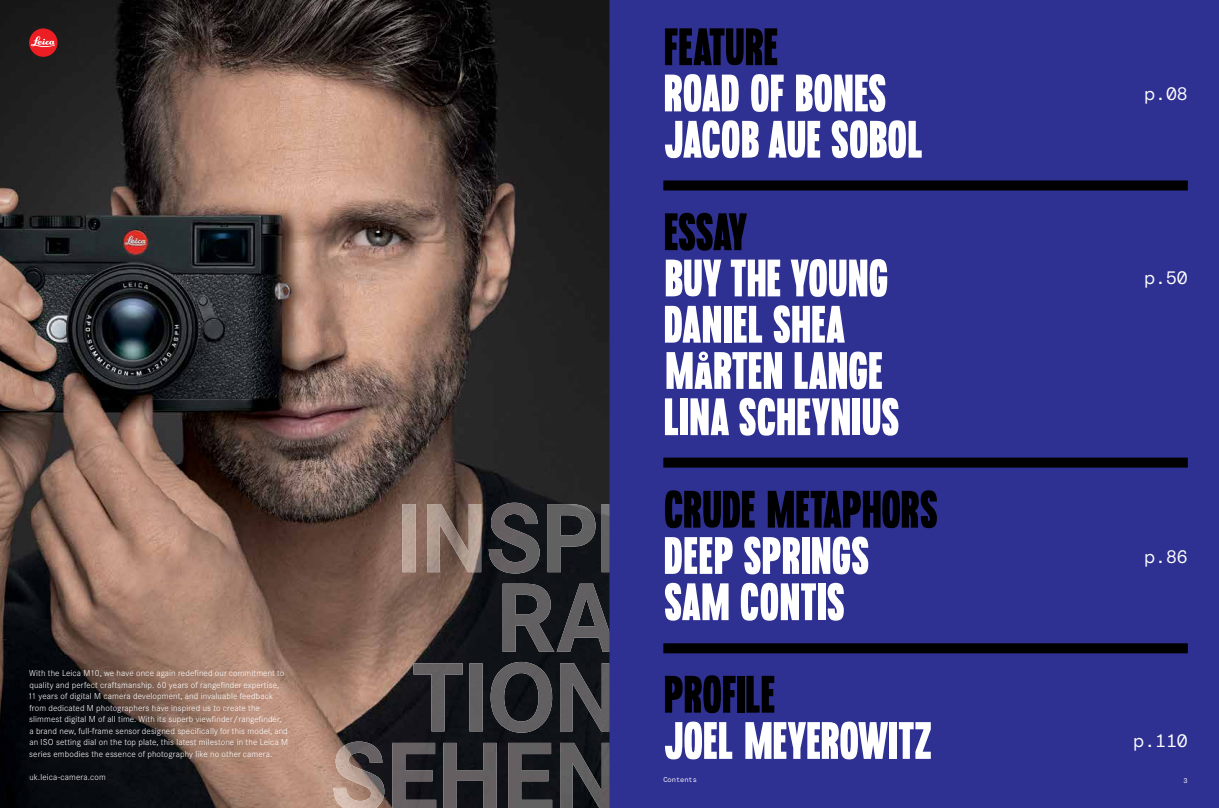
<style>
.page{position:relative;width:1219px;height:808px;background:#fff}
.page>*{position:absolute;margin:0;border:0;box-sizing:border-box;transform-origin:0 0}
.t1{font:52.5px/46.2px "Hotshoe 199 v 07 Regular";letter-spacing:-.025em;color:#fff}
.t2{font:52.5px "Hotshoe 199 v 07 Regular";letter-spacing:-.03em;color:#000}
.t3{font:18px "Basis Grotesque Pro Mono";color:#fff}
.t4{font:300 8.5px/11.5px "+UVPZCV Corporate SBQ";letter-spacing:.015em;color:#fff}
.t5{font:7px "Basis Grotesque Pro Mono";color:#fff}
</style>
<div class="page">
<div style="left:609px;top:1px;width:609px;height:807px;background:#2e3092"></div>
<div style="left:663px;top:180px;width:525px;height:10px;background:#000"></div>
<div style="left:663px;top:458px;width:525px;height:10px;background:#000"></div>
<div style="left:663px;top:643px;width:525px;height:10px;background:#000"></div>
<img style="left:0;top:1px;width:609px;height:807px">
<img style="left:402px;top:503px;width:207px;height:70px">
<img style="left:503px;top:584px;width:106px;height:68px">
<img style="left:413px;top:662px;width:196px;height:71px">
<img style="left:333px;top:741px;width:276px;height:67px">
<div style="left:29px;top:28px;width:29px;height:29px;background:#ed1d24;border-radius:50%"></div>
<svg style="left:31px;top:36px;width:24px;height:11px"></svg>
<p class="t4" style="left:28px;top:668px;width:261px">With the Leica M10, we have once again redefined our commitment to quality and perfect craftsmanship. 60 years of rangefinder expertise, 11 years of digital M camera development, and invaluable feedback from dedicated M photographers have inspired us to create the slimmest digital M of all time. With its superb viewfinder/rangefinder,<br>a brand new, full-frame sensor designed specifically for this model, and an ISO setting dial on the top plate, this latest milestone in the Leica M series embodies the essence of photography like no other camera.</p>
<p class="t4" style="left:29px;top:772px;width:78px">uk.leica-camera.com</p>
<h1 class="t2" style="left:663px;top:19px;width:117px">FEATURE</h1>
<h1 class="t1" style="left:663px;top:70px;width:261px">ROAD OF BONES<br>JACOB AUE SOBOL</h1>
<h1 class="t2" style="left:663px;top:204px;width:86px">ESSAY</h1>
<h1 class="t1" style="left:663px;top:255px;width:238px">BUY THE YOUNG<br>DANIEL SHEA<br>MÅRTEN LANGE<br>LINA SCHEYNIUS</h1>
<h1 class="t2" style="left:663px;top:481px;width:277px">CRUDE METAPHORS</h1>
<h1 class="t1" style="left:663px;top:533px;width:208px">DEEP SPRINGS<br>SAM CONTIS</h1>
<h1 class="t2" style="left:663px;top:666px;width:114px">PROFILE</h1>
<h1 class="t1" style="left:663px;top:718px;width:271px">JOEL MEYEROWITZ</h1>
<h2 class="t3" style="left:1144px;top:83px;width:45px">p.08</h2>
<h2 class="t3" style="left:1144px;top:267px;width:45px">p.50</h2>
<h2 class="t3" style="left:1144px;top:546px;width:45px">p.86</h2>
<h2 class="t3" style="left:1134px;top:730px;width:56px">p.110</h2>
<p class="t5" style="left:663px;top:776px;width:35px">Contents</p>
<p class="t5" style="left:1184px;top:777px;width:6px">3</p>
</div>
